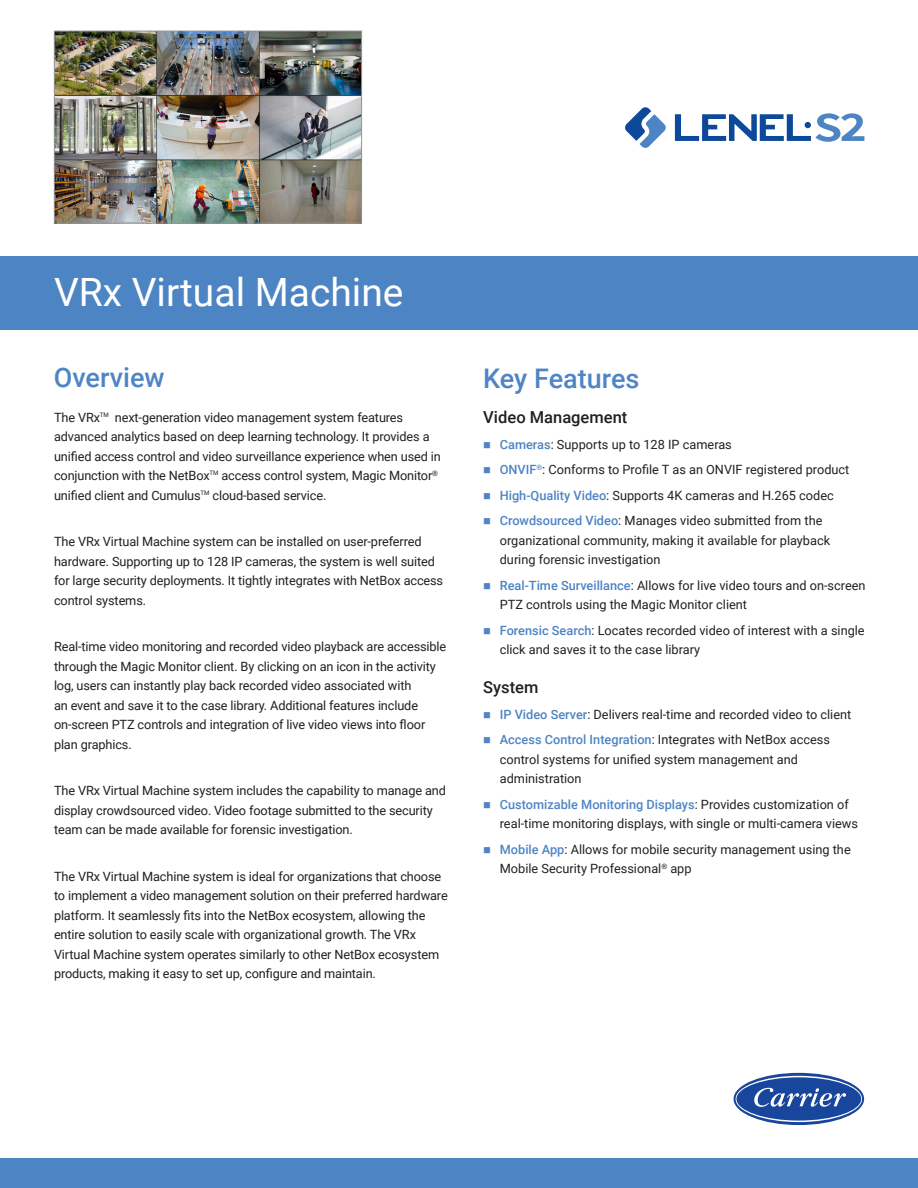
<style>
.page{position:relative;width:918px;height:1188px;background:#fff}
.page>*{position:absolute;margin:0;border:0;box-sizing:border-box;transform-origin:0 0}
.t1{font:39px "Roboto";color:#fff}
.t2{font:500 27px "Roboto";color:#4f85c4}
.Table_Right{font:500 16.5px "Roboto";color:#231f20}
.Content{font:12.75px/19.5px "Roboto";letter-spacing:-.01em;color:#231f20}
.Table_Right-2{font:12.75px/19.5px "Roboto";color:#231f20}
.s1{color:#4f85c4}
.s2{font-weight:500;color:#4d84c4}
.s3{font-weight:500;color:#4f85c4}
</style>
<div class="page">
<div style="left:0;top:1158px;width:918px;height:30px;background:#4d84c4"></div>
<div style="left:0;top:257px;width:918px;height:73px;background:#4d84c4"></div>
<img style="left:56px;top:33px;width:304px;height:188px">
<div style="left:54px;top:31px;width:308px;height:192px;border:1px solid #939598"></div>
<svg style="left:675px;top:113px;width:189px;height:29px"></svg>
<svg style="left:625px;top:107px;width:41px;height:41px"></svg>
<svg style="left:734px;top:1073px;width:130px;height:52px"></svg>
<svg style="left:736px;top:1076px;width:126px;height:46px"></svg>
<p class="t1" style="left:54px;top:264px;width:351px">VRx Virtual Machine</p>
<p class="t2" style="left:54px;top:358px;width:112px">Overview</p>
<p class="t2" style="left:483px;top:359px;width:158px">Key Features</p>
<p class="Table_Right" style="left:483px;top:406px;width:146px">Video Management</p>
<p class="Table_Right-2" style="left:483px;top:434px;width:250px"><span class="s1">■</span> <span class="s2">Cameras</span>: Supports up to 128 IP cameras</p>
<p class="Table_Right-2" style="left:483px;top:460px;width:368px"><span class="s1">■</span> <span class="s2">ONVIF</span><sup>®</sup>: Conforms to Profile T as an ONVIF registered product</p>
<p class="Table_Right-2" style="left:483px;top:485px;width:352px"><span class="s1">■</span> <span class="s2">High-Quality Video</span>: Supports 4K cameras and H.265 codec</p>
<p class="Table_Right-2" style="left:483px;top:511px;width:341px"><span class="s1">■</span> <span class="s2">Crowdsourced Video</span>: Manages video submitted from the</p>
<p class="Table_Right-2" style="left:500px;top:530px;width:332px">organizational community, making it available for playback during forensic investigation</p>
<p class="Table_Right-2" style="left:500px;top:575px;width:367px;text-indent:-16px"><span class="s1">■</span> <span class="s2">Real-Time Surveillance</span>: Allows for live video tours and on-screen<br>PTZ controls using the Magic Monitor client</p>
<p class="Table_Right-2" style="left:500px;top:620px;width:366px;text-indent:-16px"><span class="s1">■</span> <span class="s2">Forensic Search</span>: Locates recorded video of interest with a single click and saves it to the case library</p>
<p class="Table_Right" style="left:483px;top:676px;width:57px">System</p>
<p class="Table_Right-2" style="left:483px;top:704px;width:370px"><span class="s1">■</span> <span class="s2">IP Video Server</span>: Delivers real-time and recorded video to client</p>
<p class="Table_Right-2" style="left:483px;top:730px;width:348px"><span class="s1">■</span> <span class="s3">Access Control Integration</span>: Integrates with NetBox access</p>
<p class="Table_Right-2" style="left:500px;top:749px;width:300px">control systems for unified system management and</p>
<p class="Table_Right-2" style="left:500px;top:769px;width:83px">administration</p>
<p class="Table_Right-2" style="left:500px;top:794px;width:360px;text-indent:-16px"><span class="s1">■</span> <span class="s3">Customizable Monitoring Displays</span>: Provides customization of real-time monitoring displays, with single or multi-camera views</p>
<p class="Table_Right-2" style="left:483px;top:839px;width:369px"><span class="s1">■</span> <span class="s3">Mobile App</span>: Allows for mobile security management using the</p>
<p class="Table_Right-2" style="left:500px;top:859px;width:193px">Mobile Security Professional<sup>®</sup> app</p>
<p class="Content" style="left:54px;top:407px;width:388px">The VRx<sup>TM</sup> next-generation video management system features advanced analytics based on deep learning technology. It provides a unified access control and video surveillance experience when used in conjunction with the NetBox<sup>TM</sup> access control system, Magic Monitor<sup>® </sup>unified client and Cumulus<sup>TM</sup> cloud-based service.</p>
<p class="Content" style="left:54px;top:532px;width:391px">The VRx Virtual Machine system can be installed on user-preferred hardware. Supporting up to 128 IP cameras, the system is well suited for large security deployments. It tightly integrates with NetBox access control systems.</p>
<p class="Content" style="left:54px;top:637px;width:394px">Real-time video monitoring and recorded video playback are accessible through the Magic Monitor client. By clicking on an icon in the activity log, users can instantly play back recorded video associated with<br>an event and save it to the case library. Additional features include on-screen PTZ controls and integration of live video views into floor plan graphics.</p>
<p class="Content" style="left:54px;top:781px;width:393px">The VRx Virtual Machine system includes the capability to manage and display crowdsourced video. Video footage submitted to the security team can be made available for forensic investigation.</p>
<p class="Content" style="left:54px;top:866px;width:395px">The VRx Virtual Machine system is ideal for organizations that choose to implement a video management solution on their preferred hardware platform. It seamlessly fits into the NetBox ecosystem, allowing the entire solution to easily scale with organizational growth. The VRx Virtual Machine system operates similarly to other NetBox ecosystem products, making it easy to set up, configure and maintain.</p>
</div>
